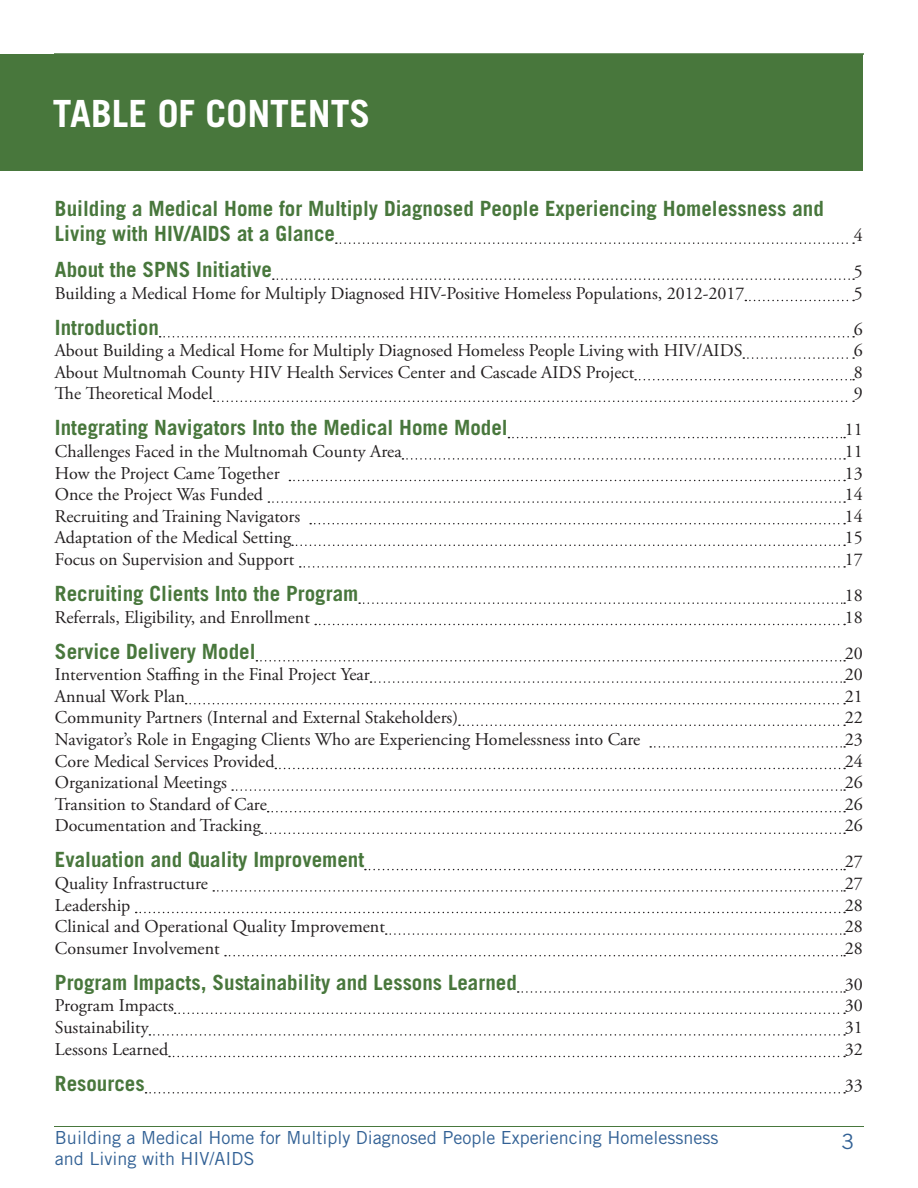
<style>
.page{position:relative;width:918px;height:1188px;background:#fff}
.page>*{position:absolute;margin:0;border:0;box-sizing:border-box;transform-origin:0 0}
.Table_of_Contents{font:700 37.5px "Trade Gothic LT Std";color:#fff}
.t1{font:700 21px/25.2px "Trade Gothic LT Std";color:#48773c}
.t2{font:21px "Trade Gothic LT Std";color:#326195}
.ToC_subhead{font:18px "Adobe Garamond Pro";color:#231f20}
.t3{font:18px "Trade Gothic LT Std";color:#326195}
</style>
<div class="page">
<hr style="left:54px;top:1126px;width:810px;height:1px;background:#48773c">
<hr style="left:54px;top:53px;width:810px;height:2px;background:#48773c">
<div style="left:0;top:54px;width:863px;height:117px;background:#48773c"></div>
<svg style="left:336px;top:242px;width:518px;height:2px"></svg>
<svg style="left:273px;top:278px;width:581px;height:2px"></svg>
<svg style="left:745px;top:300px;width:109px;height:1px"></svg>
<svg style="left:160px;top:336px;width:694px;height:2px"></svg>
<svg style="left:743px;top:357px;width:111px;height:2px"></svg>
<svg style="left:635px;top:379px;width:219px;height:1px"></svg>
<svg style="left:214px;top:401px;width:640px;height:1px"></svg>
<svg style="left:508px;top:437px;width:337px;height:1px"></svg>
<svg style="left:402px;top:458px;width:443px;height:2px"></svg>
<svg style="left:289px;top:480px;width:556px;height:1px"></svg>
<svg style="left:268px;top:501px;width:577px;height:2px"></svg>
<svg style="left:310px;top:523px;width:535px;height:1px"></svg>
<svg style="left:292px;top:545px;width:553px;height:1px"></svg>
<svg style="left:300px;top:566px;width:545px;height:2px"></svg>
<svg style="left:359px;top:602px;width:486px;height:2px"></svg>
<svg style="left:315px;top:624px;width:530px;height:1px"></svg>
<svg style="left:256px;top:660px;width:589px;height:2px"></svg>
<svg style="left:371px;top:681px;width:474px;height:2px"></svg>
<svg style="left:186px;top:703px;width:659px;height:1px"></svg>
<svg style="left:459px;top:725px;width:386px;height:1px"></svg>
<svg style="left:650px;top:746px;width:195px;height:2px"></svg>
<svg style="left:275px;top:768px;width:570px;height:1px"></svg>
<svg style="left:232px;top:789px;width:613px;height:2px"></svg>
<svg style="left:268px;top:811px;width:577px;height:1px"></svg>
<svg style="left:261px;top:833px;width:584px;height:1px"></svg>
<svg style="left:365px;top:869px;width:480px;height:1px"></svg>
<svg style="left:213px;top:890px;width:632px;height:2px"></svg>
<svg style="left:136px;top:912px;width:709px;height:1px"></svg>
<svg style="left:386px;top:933px;width:459px;height:2px"></svg>
<svg style="left:225px;top:955px;width:620px;height:1px"></svg>
<svg style="left:518px;top:991px;width:327px;height:2px"></svg>
<svg style="left:175px;top:1013px;width:670px;height:1px"></svg>
<svg style="left:149px;top:1034px;width:696px;height:2px"></svg>
<svg style="left:169px;top:1056px;width:676px;height:1px"></svg>
<svg style="left:146px;top:1092px;width:699px;height:2px"></svg>
<p class="Table_of_Contents" style="left:53px;top:90px;width:319px">TABLE OF CONTENTS</p>
<p class="t1" style="left:55px;top:195px;width:770px">Building a Medical Home for Multiply Diagnosed People Experiencing Homelessness and<br>Living with HIV/AIDS at a Glance</p>
<p class="ToC_subhead" style="left:854px;top:225px;width:10px">4</p>
<p class="t1" style="left:55px;top:257px;width:219px">About the SPNS Initiative</p>
<p class="ToC_subhead" style="left:854px;top:261px;width:10px">5</p>
<p class="ToC_subhead" style="left:55px;top:282px;width:691px">Building a Medical Home for Multiply Diagnosed HIV-Positive Homeless Populations, 2012-2017</p>
<p class="ToC_subhead" style="left:854px;top:282px;width:10px">5</p>
<p class="t1" style="left:55px;top:314px;width:105px">Introduction</p>
<p class="ToC_subhead" style="left:854px;top:318px;width:10px">6</p>
<p class="ToC_subhead" style="left:55px;top:340px;width:689px">About Building a Medical Home for Multiply Diagnosed Homeless People Living with HIV/AIDS</p>
<p class="ToC_subhead" style="left:854px;top:340px;width:10px">6</p>
<p class="ToC_subhead" style="left:55px;top:361px;width:581px">About Multnomah County HIV Health Services Center and Cascade AIDS Project</p>
<p class="ToC_subhead" style="left:854px;top:361px;width:10px">8</p>
<p class="ToC_subhead" style="left:55px;top:383px;width:159px">The Theoretical Model</p>
<p class="ToC_subhead" style="left:854px;top:383px;width:10px">9</p>
<p class="t1" style="left:55px;top:415px;width:454px">Integrating Navigators Into the Medical Home Model</p>
<p class="ToC_subhead" style="left:845px;top:419px;width:19px">11</p>
<p class="ToC_subhead" style="left:55px;top:441px;width:348px">Challenges Faced in the Multnomah County Area</p>
<p class="ToC_subhead" style="left:845px;top:441px;width:19px">11</p>
<p class="ToC_subhead" style="left:55px;top:462px;width:226px">How the Project Came Together</p>
<p class="ToC_subhead" style="left:845px;top:462px;width:19px">13</p>
<p class="ToC_subhead" style="left:55px;top:484px;width:210px">Once the Project Was Funded</p>
<p class="ToC_subhead" style="left:845px;top:484px;width:19px">14</p>
<p class="ToC_subhead" style="left:55px;top:505px;width:247px">Recruiting and Training Navigators</p>
<p class="ToC_subhead" style="left:845px;top:505px;width:19px">14</p>
<p class="ToC_subhead" style="left:55px;top:527px;width:238px">Adaptation of the Medical Setting</p>
<p class="ToC_subhead" style="left:845px;top:527px;width:19px">15</p>
<p class="ToC_subhead" style="left:55px;top:549px;width:241px">Focus on Supervision and Support</p>
<p class="ToC_subhead" style="left:845px;top:549px;width:19px">17</p>
<p class="t1" style="left:55px;top:581px;width:305px">Recruiting Clients Into the Program</p>
<p class="ToC_subhead" style="left:845px;top:585px;width:19px">18</p>
<p class="ToC_subhead" style="left:55px;top:606px;width:256px">Referrals, Eligibility, and Enrollment</p>
<p class="ToC_subhead" style="left:845px;top:606px;width:19px">18</p>
<p class="t1" style="left:55px;top:638px;width:202px">Service Delivery Model</p>
<p class="ToC_subhead" style="left:845px;top:642px;width:19px">20</p>
<p class="ToC_subhead" style="left:55px;top:664px;width:316px">Intervention Staffing in the Final Project Year</p>
<p class="ToC_subhead" style="left:845px;top:664px;width:19px">20</p>
<p class="ToC_subhead" style="left:55px;top:685px;width:131px">Annual Work Plan</p>
<p class="ToC_subhead" style="left:845px;top:685px;width:19px">21</p>
<p class="ToC_subhead" style="left:55px;top:707px;width:405px">Community Partners (Internal and External Stakeholders)</p>
<p class="ToC_subhead" style="left:845px;top:707px;width:19px">22</p>
<p class="ToC_subhead" style="left:55px;top:729px;width:587px">Navigator’s Role in Engaging Clients Who are Experiencing Homelessness into Care</p>
<p class="ToC_subhead" style="left:845px;top:729px;width:19px">23</p>
<p class="ToC_subhead" style="left:55px;top:750px;width:221px">Core Medical Services Provided</p>
<p class="ToC_subhead" style="left:845px;top:750px;width:19px">24</p>
<p class="ToC_subhead" style="left:55px;top:772px;width:173px">Organizational Meetings</p>
<p class="ToC_subhead" style="left:845px;top:772px;width:19px">26</p>
<p class="ToC_subhead" style="left:55px;top:793px;width:213px">Transition to Standard of Care</p>
<p class="ToC_subhead" style="left:845px;top:793px;width:19px">26</p>
<p class="ToC_subhead" style="left:55px;top:815px;width:207px">Documentation and Tracking</p>
<p class="ToC_subhead" style="left:845px;top:815px;width:19px">26</p>
<p class="t1" style="left:55px;top:847px;width:311px">Evaluation and Quality Improvement</p>
<p class="ToC_subhead" style="left:845px;top:851px;width:19px">27</p>
<p class="ToC_subhead" style="left:55px;top:873px;width:154px">Quality Infrastructure</p>
<p class="ToC_subhead" style="left:845px;top:873px;width:19px">27</p>
<p class="ToC_subhead" style="left:55px;top:894px;width:77px">Leadership</p>
<p class="ToC_subhead" style="left:845px;top:894px;width:19px">28</p>
<p class="ToC_subhead" style="left:55px;top:916px;width:331px">Clinical and Operational Quality Improvement</p>
<p class="ToC_subhead" style="left:845px;top:916px;width:19px">28</p>
<p class="ToC_subhead" style="left:55px;top:937px;width:166px">Consumer Involvement</p>
<p class="ToC_subhead" style="left:845px;top:937px;width:19px">28</p>
<p class="t1" style="left:55px;top:969px;width:463px">Program Impacts, Sustainability and Lessons Learned</p>
<p class="ToC_subhead" style="left:845px;top:973px;width:19px">30</p>
<p class="ToC_subhead" style="left:55px;top:995px;width:120px">Program Impacts</p>
<p class="ToC_subhead" style="left:845px;top:995px;width:19px">30</p>
<p class="ToC_subhead" style="left:55px;top:1017px;width:95px">Sustainability</p>
<p class="ToC_subhead" style="left:845px;top:1017px;width:19px">31</p>
<p class="ToC_subhead" style="left:55px;top:1038px;width:115px">Lessons Learned</p>
<p class="ToC_subhead" style="left:845px;top:1038px;width:19px">32</p>
<p class="t1" style="left:55px;top:1070px;width:91px">Resources</p>
<p class="ToC_subhead" style="left:845px;top:1074px;width:19px">33</p>
<p class="t3" style="left:55px;top:1126px;width:665px">Building a Medical Home for Multiply Diagnosed People Experiencing Homelessness</p>
<p class="t2" style="left:841px;top:1129px;width:14px">3</p>
<p class="t3" style="left:55px;top:1148px;width:201px">and Living with HIV/AIDS</p>
</div>
